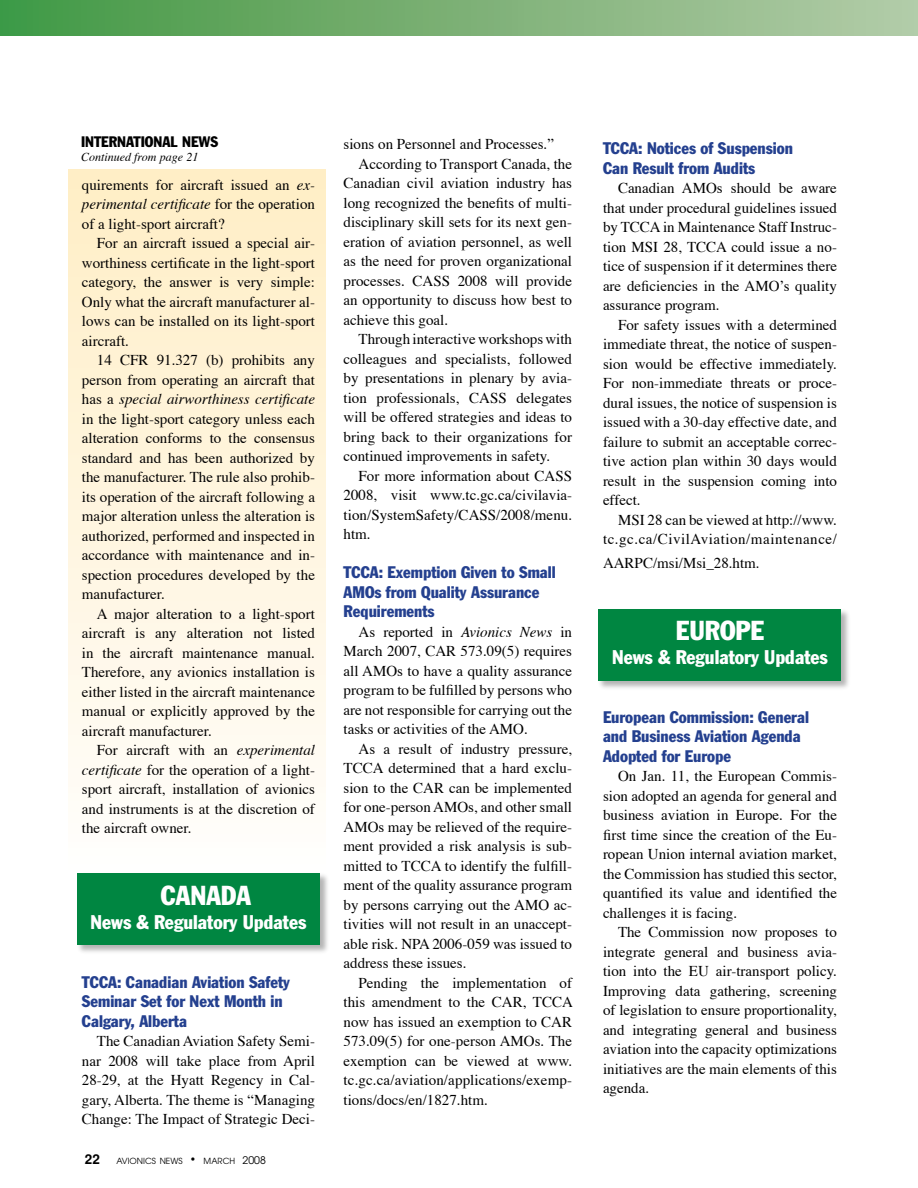
<style>
.page{position:relative;width:918px;height:1188px;background:#fff}
.page>*{position:absolute;margin:0;border:0;box-sizing:border-box;transform-origin:0 0}
.t1{font:condensed 27px "Franklin Gothic";color:#fff}
.t2{font:condensed 19.5px "Franklin Gothic";color:#fff}
.t3{font:condensed 16.5px/19.5px "Franklin Gothic";color:#24408f}
.t4{font:15px/19.5px "Times";color:#000;text-align:justify}
.t5{font:15px/19.5px "Times";letter-spacing:.035em;color:#000;text-align:right}
.t6{font:condensed 15px "Franklin Gothic";color:#000}
.t7{font:italic 12px "Times";color:#000}
.t8{font:8.4px "Avant Garde";color:#000}
.s1{font-style:italic}
.s2{font-family:"Helvetica";font-weight:700;font-size:13.5px}
.s3{font-size:10.5px}
</style>
<div class="page">
<div style="left:597px;top:608px;width:255px;height:84px;background:#000;opacity:.3"></div>
<div style="left:598px;top:609px;width:243px;height:72px;background:#008641"></div>
<div style="left:75px;top:872px;width:255px;height:83px;background:#000;opacity:.3"></div>
<div style="left:77px;top:873px;width:243px;height:72px;background:#008641"></div>
<div style="left:68px;top:170px;width:257px;height:699px;background:linear-gradient(to bottom,#ffeec5,#fffefb)"></div>
<div style="left:0;top:0;width:918px;height:36px;background:linear-gradient(to right,#429844,#b4cba8)"></div>
<p class="t6" style="left:81px;top:132px;width:139px">INTERNATIONAL NEWS</p>
<p class="t7" style="left:81px;top:147px;width:119px">Continued from page 21</p>
<p class="t4" style="left:82px;top:174px;width:235px">quirements for aircraft issued an <span class="s1">ex&shy;perimental certificate</span> for the operation of a light-sport aircraft?</p>
<p class="t4" style="left:82px;top:232px;width:235px;text-indent:15px">For an aircraft issued a special air&shy;worthiness certificate in the light-sport category, the answer is very simple:<br>Only what the aircraft manufacturer al&shy;lows can be installed on its light-sport aircraft.</p>
<p class="t4" style="left:82px;top:349px;width:235px;text-indent:15px">14 CFR 91.327 (b) prohibits any person from operating an aircraft that has a <span class="s1">special airworthiness certificate </span>in the light-sport category unless each alteration conforms to the consensus standard and has been authorized by the manufacturer. The rule also prohib&shy;its operation of the aircraft following a major alteration unless the alteration is authorized, performed and inspected in accordance with maintenance and in&shy;spection procedures developed by the manufacturer.</p>
<p class="t4" style="left:82px;top:603px;width:235px;text-indent:15px">A major alteration to a light-sport aircraft is any alteration not listed in the aircraft maintenance manual.<br>Therefore, any avionics installation is either listed in the aircraft maintenance manual or explicitly approved by the aircraft manufacturer.</p>
<p class="t4" style="left:82px;top:739px;width:235px;text-indent:15px">For aircraft with an <span class="s1">experimental certificate</span> for the operation of a light&shy;sport aircraft, installation of avionics and instruments is at the discretion of the aircraft owner.</p>
<h1 class="t1" style="left:161px;top:879px;width:92px">CANADA</h1>
<h2 class="t2" style="left:91px;top:910px;width:217px">News &amp; Regulatory Updates</h2>
<p class="t3" style="left:82px;top:972px;width:210px">TCCA: Canadian Aviation Safety<br>Seminar Set for Next Month in<br>Calgary, Alberta</p>
<p class="t4" style="left:82px;top:1030px;width:235px;text-indent:15px">The Canadian Aviation Safety Semi&shy;nar 2008 will take place from April 28-29, at the Hyatt Regency in Cal&shy;gary, Alberta. The theme is “Managing Change: The Impact of Strategic Deci-</p>
<p class="t8" style="left:85px;top:1156px;width:182px"><span class="s2">22</span> AVIONICS NEWS <span class="s3">•</span> MARCH <span class="s3">2008</span></p>
<p class="t4" style="left:344px;top:133px;width:212px">sions on Personnel and Processes.”</p>
<p class="t4" style="left:359px;top:153px;width:215px">According to Transport Canada, the</p>
<p class="t4" style="left:344px;top:172px;width:230px">Canadian civil aviation industry has</p>
<p class="t4" style="left:344px;top:192px;width:230px">long recognized the benefits of multi-</p>
<p class="t4" style="left:344px;top:211px;width:230px">disciplinary skill sets for its next gen-</p>
<p class="t4" style="left:344px;top:231px;width:230px">eration of aviation personnel, as well</p>
<p class="t4" style="left:344px;top:250px;width:230px">as the need for proven organizational</p>
<p class="t4" style="left:344px;top:270px;width:230px">processes. CASS 2008 will provide</p>
<p class="t4" style="left:344px;top:289px;width:230px">an opportunity to discuss how best to</p>
<p class="t4" style="left:344px;top:309px;width:106px">achieve this goal.</p>
<p class="t4" style="left:359px;top:328px;width:215px">Through interactive workshops with</p>
<p class="t4" style="left:344px;top:348px;width:230px">colleagues and specialists, followed</p>
<p class="t4" style="left:344px;top:367px;width:230px">by presentations in plenary by avia-</p>
<p class="t4" style="left:344px;top:387px;width:230px">tion professionals, CASS delegates</p>
<p class="t4" style="left:344px;top:406px;width:230px">will be offered strategies and ideas to</p>
<p class="t4" style="left:344px;top:426px;width:230px">bring back to their organizations for</p>
<p class="t4" style="left:344px;top:445px;width:208px">continued improvements in safety.</p>
<p class="t4" style="left:359px;top:465px;width:215px">For more information about CASS</p>
<p class="t4" style="left:344px;top:484px;width:230px">2008, visit www.tc.gc.ca/civilavia-</p>
<p class="t4" style="left:344px;top:504px;width:230px">tion/SystemSafety/CASS/2008/menu.</p>
<p class="t4" style="left:344px;top:523px;width:29px">htm.</p>
<p class="t3" style="left:344px;top:563px;width:214px">TCCA: Exemption Given to Small<br>AMOs from Quality Assurance<br>Requirements</p>
<p class="t4" style="left:344px;top:621px;width:230px;text-indent:15px">As reported in <span class="s1">Avionics News</span> in March 2007, CAR 573.09(5) requires all AMOs to have a quality assurance program to be fulfilled by persons who are not responsible for carrying out the tasks or activities of the AMO.</p>
<p class="t4" style="left:344px;top:738px;width:230px;text-indent:15px">As a result of industry pressure, TCCA determined that a hard exclu&shy;sion to the CAR can be implemented for one-person AMOs, and other small AMOs may be relieved of the require&shy;ment provided a risk analysis is sub&shy;mitted to TCCA to identify the fulfill&shy;ment of the quality assurance program by persons carrying out the AMO ac&shy;tivities will not result in an unaccept&shy;able risk. NPA 2006-059 was issued to address these issues.</p>
<p class="t4" style="left:344px;top:972px;width:231px;text-indent:15px">Pending the implementation of this amendment to the CAR, TCCA now has issued an exemption to CAR 573.09(5) for one-person AMOs. The exemption can be viewed at www. tc.gc.ca/aviation/applications/exemp&shy;tions/docs/en/1827.htm.</p>
<p class="t3" style="left:603px;top:138px;width:192px">TCCA: Notices of Suspension<br>Can Result from Audits</p>
<p class="t4" style="left:603px;top:177px;width:235px;text-indent:15px">Canadian AMOs should be aware that under procedural guidelines issued by TCCA in Maintenance Staff Instruc&shy;tion MSI 28, TCCA could issue a no&shy;tice of suspension if it determines there are deficiencies in the AMO’s quality assurance program.</p>
<p class="t4" style="left:603px;top:314px;width:236px;text-indent:15px">For safety issues with a determined immediate threat, the notice of suspen&shy;sion would be effective immediately.<br>For non-immediate threats or proce&shy;dural issues, the notice of suspension is issued with a 30-day effective date, and failure to submit an acceptable correc&shy;tive action plan within 30 days would result in the suspension coming into effect.</p>
<p class="t5" style="left:603px;top:509px;width:236px">MSI 28 can be viewed at http://www. tc.gc.ca/CivilAviation/maintenance/</p>
<p class="t4" style="left:603px;top:552px;width:158px">AARPC/msi/Msi_28.htm.</p>
<h1 class="t1" style="left:676px;top:614px;width:90px">EUROPE</h1>
<h2 class="t2" style="left:612px;top:645px;width:217px">News &amp; Regulatory Updates</h2>
<p class="t3" style="left:603px;top:707px;width:208px">European Commission: General and Business Aviation Agenda<br>Adopted for Europe</p>
<p class="t4" style="left:603px;top:765px;width:235px;text-indent:15px">On Jan. 11, the European Commis&shy;sion adopted an agenda for general and business aviation in Europe. For the first time since the creation of the Eu&shy;ropean Union internal aviation market, the Commission has studied this sector, quantified its value and identified the challenges it is facing.</p>
<p class="t4" style="left:603px;top:921px;width:236px;text-indent:15px">The Commission now proposes to integrate general and business avia&shy;tion into the EU air-transport policy.<br>Improving data gathering, screening of legislation to ensure proportionality, and integrating general and business aviation into the capacity optimizations initiatives are the main elements of this agenda.</p>
</div>
